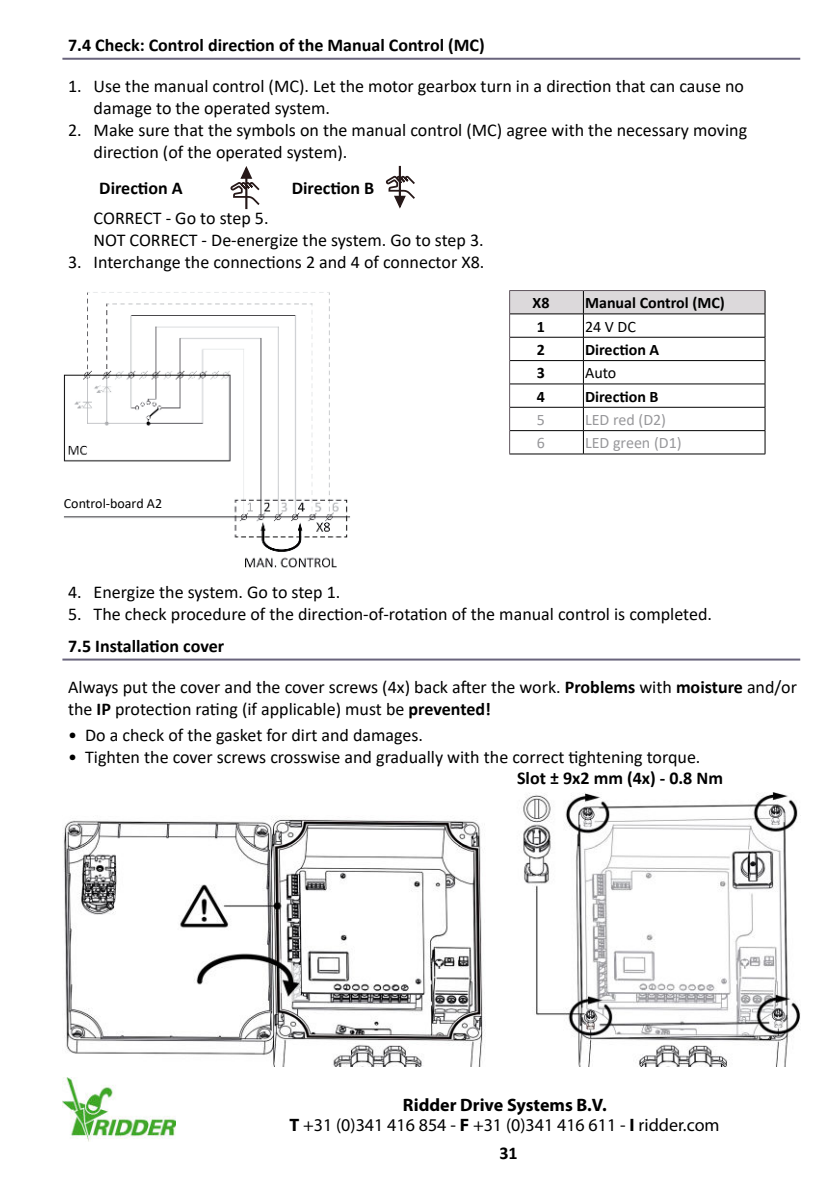
<style>
.page{position:relative;width:840px;height:1191px;background:#fff}
.page>*{position:absolute;margin:0;border:0;box-sizing:border-box;transform-origin:0 0}
.t1{font:18px/22px "Calibri";color:#000}
.t2{font:700 18px "Calibri";color:#000}
.t3{font:18px/19.8px "Myriad Pro";color:#000;text-align:center}
.t4{font:700 16px "Calibri";color:#000}
.t5{font:16px "Calibri";color:#98989b}
.t6{font:16px "Calibri";color:#000}
.t7{font:14px "Calibri";color:#000}
.s1{font-weight:700}
</style>
<div class="page">
<hr style="left:62px;top:58px;width:737px;height:2px;background:#69647c">
<hr style="left:62px;top:658px;width:737px;height:2px;background:#69647c">
<hr style="left:245px;top:177px;width:2px;height:32px;background:#261818">
<svg style="left:230px;top:166px;width:29px;height:40px"></svg>
<hr style="left:398px;top:166px;width:3px;height:31px;background:#261818">
<svg style="left:386px;top:175px;width:29px;height:34px"></svg>
<img style="left:63px;top:292px;width:287px;height:276px">
<div style="left:62px;top:496px;width:170px;height:17px;background:#fff"></div>
<svg style="left:509px;top:290px;width:256px;height:164px"></svg>
<hr style="left:583px;top:453px;width:181px;height:1px;background:#000">
<img style="left:63px;top:792px;width:736px;height:274px">
<img style="left:62px;top:1077px;width:114px;height:64px">
<p class="t2" style="left:68px;top:32px;width:418px">7.4 Check: Control direction of the Manual Control (MC)</p>
<p class="t1" style="left:94px;top:77px;width:651px;text-indent:-26px">1. Use the manual control (MC). Let the motor gearbox turn in a direction that can cause no damage to the operated system.</p>
<p class="t1" style="left:94px;top:121px;width:654px;text-indent:-26px">2. Make sure that the symbols on the manual control (MC) agree with the necessary moving direction (of the operated system).</p>
<p class="t2" style="left:99px;top:175px;width:85px">Direction A</p>
<p class="t2" style="left:291px;top:175px;width:84px">Direction B</p>
<p class="t1" style="left:94px;top:207px;width:391px">CORRECT - Go to step 5.<br>NOT CORRECT - De-energize the system. Go to step 3.</p>
<p class="t1" style="left:68px;top:253px;width:417px">3. Interchange the connections 2 and 4 of connector X8.</p>
<p class="t7" style="left:64px;top:493px;width:100px">Control-board A2</p>
<p class="t4" style="left:532px;top:296px;width:18px">X8</p>
<p class="t4" style="left:584px;top:296px;width:141px">Manual Control (MC)</p>
<p class="t4" style="left:536px;top:320px;width:10px">1</p>
<p class="t6" style="left:584px;top:315px;width:52px">24 V DC</p>
<p class="t4" style="left:536px;top:343px;width:10px">2</p>
<p class="t4" style="left:584px;top:338px;width:76px">Direction A</p>
<p class="t4" style="left:536px;top:367px;width:10px">3</p>
<p class="t6" style="left:584px;top:367px;width:33px">Auto</p>
<p class="t4" style="left:536px;top:390px;width:10px">4</p>
<p class="t4" style="left:584px;top:385px;width:75px">Direction B</p>
<p class="t5" style="left:536px;top:414px;width:10px">5</p>
<p class="t5" style="left:584px;top:408px;width:82px">LED red (D2)</p>
<p class="t5" style="left:536px;top:437px;width:10px">6</p>
<p class="t5" style="left:584px;top:432px;width:98px">LED green (D1)</p>
<p class="t1" style="left:68px;top:583px;width:274px">4. Energize the system. Go to step 1.</p>
<p class="t1" style="left:68px;top:605px;width:645px">5. The check procedure of the direction-of-rotation of the manual control is completed.</p>
<p class="t2" style="left:68px;top:633px;width:157px">7.5 Installation cover</p>
<p class="t1" style="left:68px;top:675px;width:730px">Always put the cover and the cover screws (4x) back after the work. <span class="s1">Problems</span> with <span class="s1">moisture</span> and/or the <span class="s1">IP</span> protection rating (if applicable) must be <span class="s1">prevented!</span></p>
<p class="t1" style="left:68px;top:725px;width:356px">• Do a check of the gasket for dirt and damages.</p>
<p class="t1" style="left:68px;top:747px;width:633px">• Tighten the cover screws crosswise and gradually with the correct tightening torque.</p>
<p class="t2" style="left:516px;top:771px;width:207px">Slot ± 9x2 mm (4x) - 0.8 Nm</p>
<p class="t3" style="left:289px;top:1096px;width:431px"><span class="s1">Ridder Drive Systems B.V.<br>T</span> +31 (0)341 416 854 - <span class="s1">F</span> +31 (0)341 416 611 - <span class="s1">I</span> ridder.com</p>
<p class="t2" style="left:499px;top:1146px;width:20px">31</p>
</div>
